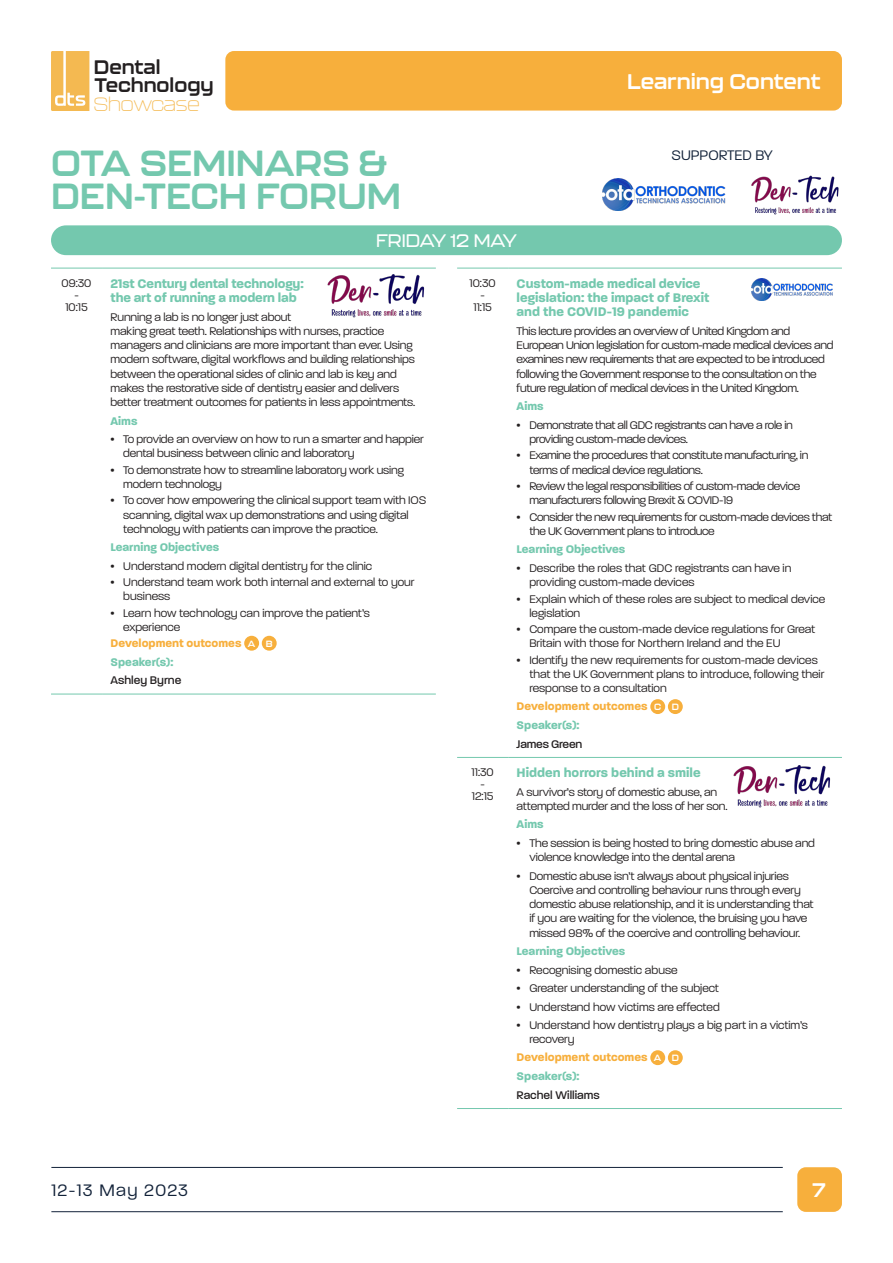
<style>
.page{position:relative;width:893px;height:1263px;background:#fff}
.page>*{position:absolute;margin:0;border:0;box-sizing:border-box;transform-origin:0 0}
.t1{font:700 36px/33px "Kallisto";color:#74c8ae}
.t2{font:700 21px "Kallisto";color:#fff}
.t3{font:700 19.5px "Kallisto";color:#fff}
.t4{font:700 19.35px/18px "Kallisto";color:#231f20}
.t5{font:100 19.05px "Kallisto";color:#f4b951}
.t6{font:300 18px "Paralucent";letter-spacing:.075em;color:#122239}
.Body_copy{font:500 18px "Kallisto";color:#fff}
.Body_copy-2{font:300 15px "Paralucent";color:#122239}
.Body_copy-3{font:700 13.5px/14.2px "Paralucent";color:#74c8ae}
.Body_copy-4{font:300 12px/14.2px "Paralucent";letter-spacing:-.01em;color:#231f20}
.Body_copy-5{font:700 12px "Paralucent";color:#74c8ae}
.Body_copy-6{font:700 12px "Paralucent";color:#f7af3c}
.Body_copy-7{font:500 12px "Paralucent";color:#231f20}
.Body_copy-8{font:500 12px "Paralucent";letter-spacing:-.02em;color:#231f20}
.t7{font:700 9px "Kallisto";color:#fff}
</style>
<div class="page">
<div style="left:797px;top:1167px;width:45px;height:45px;background:#f7af3c;border-radius:9px"></div>
<hr style="left:51px;top:1167px;width:732px;height:1px;background:#122239">
<hr style="left:51px;top:1211px;width:732px;height:1px;background:#122239">
<div style="left:225px;top:51px;width:617px;height:60px;background:#f7af3c;border-radius:9px"></div>
<svg style="left:51px;top:51px;width:38px;height:60px;background:#f5c267"></svg>
<img style="left:602px;top:179px;width:124px;height:32px">
<img style="left:751px;top:175px;width:88px;height:40px">
<div style="left:51px;top:225px;width:791px;height:30px;background:#74c8ae;border-radius:15px"></div>
<hr style="left:51px;top:268px;width:51px;height:1px;background:#74c8ae">
<hr style="left:102px;top:268px;width:334px;height:1px;background:#74c8ae">
<hr style="left:51px;top:694px;width:51px;height:1px;background:#74c8ae">
<hr style="left:102px;top:694px;width:334px;height:1px;background:#74c8ae">
<div style="left:244px;top:636px;width:15px;height:15px;background:#f7af3c;border-radius:50%"></div>
<div style="left:262px;top:636px;width:15px;height:15px;background:#f7af3c;border-radius:50%"></div>
<img style="left:327px;top:274px;width:98px;height:44px">
<img style="left:752px;top:279px;width:81px;height:21px">
<hr style="left:457px;top:268px;width:51px;height:1px;background:#74c8ae">
<hr style="left:508px;top:268px;width:334px;height:1px;background:#74c8ae">
<hr style="left:457px;top:757px;width:51px;height:1px;background:#74c8ae">
<hr style="left:508px;top:757px;width:334px;height:1px;background:#74c8ae">
<hr style="left:457px;top:1108px;width:51px;height:1px;background:#74c8ae">
<hr style="left:508px;top:1108px;width:334px;height:1px;background:#74c8ae">
<div style="left:650px;top:699px;width:15px;height:15px;background:#f7af3c;border-radius:50%"></div>
<div style="left:668px;top:699px;width:15px;height:15px;background:#f7af3c;border-radius:50%"></div>
<div style="left:650px;top:1050px;width:15px;height:15px;background:#f7af3c;border-radius:50%"></div>
<div style="left:668px;top:1050px;width:15px;height:15px;background:#f7af3c;border-radius:50%"></div>
<img style="left:733px;top:765px;width:98px;height:43px">
<h3 class="t4" style="left:94px;top:57px;width:121px">Dental<br>Technology</h3>
<h3 class="t5" style="left:94px;top:93px;width:107px">Showcase</h3>
<p class="t2" style="left:627px;top:69px;width:195px">Learning Content</p>
<p class="t1" style="left:51px;top:146px;width:352px">OTA SEMINARS &amp;<br>DEN-TECH FORUM</p>
<p class="Body_copy-2" style="left:671px;top:147px;width:103px">SUPPORTED BY</p>
<p class="Body_copy" style="left:376px;top:230px;width:142px">FRIDAY 12 MAY</p>
<p class="Body_copy-4" style="left:62px;top:277px;width:31px;line-height:12px;text-align:center">09:30 -<br>10:15</p>
<p class="Body_copy-3" style="left:111px;top:276px;width:195px">21st Century dental technology: the art of running a modern lab</p>
<p class="Body_copy-4" style="left:111px;top:309px;width:306px">Running a lab is no longer just about<br>making great teeth. Relationships with nurses, practice managers and clinicians are more important than ever. Using modern software, digital workflows and building relationships between the operational sides of clinic and lab is key and makes the restorative side of dentistry easier and delivers better treatment outcomes for patients in less appointments.</p>
<p class="Body_copy-5" style="left:111px;top:413px;width:28px">Aims</p>
<p class="Body_copy-4" style="left:123px;top:432px;width:302px;text-indent:-13px">• To provide an overview on how to run a smarter and happier dental business between clinic and laboratory</p>
<p class="Body_copy-4" style="left:123px;top:463px;width:282px;text-indent:-13px">• To demonstrate how to streamline laboratory work using modern technology</p>
<p class="Body_copy-4" style="left:123px;top:493px;width:304px;text-indent:-13px">• To cover how empowering the clinical support team with IOS scanning, digital wax up demonstrations and using digital technology with patients can improve the practice.</p>
<p class="Body_copy-5" style="left:111px;top:540px;width:110px">Learning Objectives</p>
<p class="Body_copy-4" style="left:111px;top:559px;width:263px">• Understand modern digital dentistry for the clinic</p>
<p class="Body_copy-4" style="left:123px;top:575px;width:293px;text-indent:-13px">• Understand team work both internal and external to your business</p>
<p class="Body_copy-4" style="left:123px;top:606px;width:248px;text-indent:-13px">• Learn how technology can improve the patient’s experience</p>
<p class="Body_copy-6" style="left:111px;top:635px;width:132px">Development outcomes</p>
<p class="t7" style="left:248px;top:638px;width:9px">A</p>
<p class="t7" style="left:266px;top:638px;width:8px">B</p>
<p class="Body_copy-5" style="left:111px;top:655px;width:64px">Speaker(s):</p>
<p class="Body_copy-7" style="left:111px;top:673px;width:72px">Ashley Byrne</p>
<p class="Body_copy-4" style="left:470px;top:277px;width:28px;line-height:12px;text-align:center">10:30 -<br>11:15</p>
<p class="Body_copy-3" style="left:517px;top:276px;width:194px">Custom-made medical device legislation: the impact of Brexit and the COVID-19 pandemic</p>
<p class="Body_copy-4" style="left:517px;top:324px;width:318px">This lecture provides an overview of United Kingdom and European Union legislation for custom-made medical devices and examines new requirements that are expected to be introduced following the Government response to the consultation on the future regulation of medical devices in the United Kingdom.</p>
<p class="Body_copy-5" style="left:517px;top:399px;width:28px">Aims</p>
<p class="Body_copy-4" style="left:529px;top:418px;width:265px;text-indent:-13px">• Demonstrate that all GDC registrants can have a role in providing custom-made devices.</p>
<p class="Body_copy-4" style="left:529px;top:448px;width:280px;text-indent:-13px">• Examine the procedures that constitute manufacturing, in terms of medical device regulations.</p>
<p class="Body_copy-4" style="left:529px;top:479px;width:272px;text-indent:-13px">• Review the legal responsibilities of custom-made device manufacturers following Brexit &amp; COVID-19</p>
<p class="Body_copy-4" style="left:529px;top:510px;width:304px;text-indent:-13px">• Consider the new requirements for custom-made devices that the UK Government plans to introduce</p>
<p class="Body_copy-5" style="left:517px;top:542px;width:110px">Learning Objectives</p>
<p class="Body_copy-4" style="left:529px;top:561px;width:263px;text-indent:-13px">• Describe the roles that GDC registrants can have in providing custom-made devices</p>
<p class="Body_copy-4" style="left:529px;top:591px;width:297px;text-indent:-13px">• Explain which of these roles are subject to medical device legislation</p>
<p class="Body_copy-4" style="left:529px;top:622px;width:287px;text-indent:-13px">• Compare the custom-made device regulations for Great<br>Britain with those for Northern Ireland and the EU</p>
<p class="Body_copy-4" style="left:529px;top:653px;width:296px;text-indent:-13px">• Identify the new requirements for custom-made devices that the UK Government plans to introduce, following their response to a consultation</p>
<p class="Body_copy-6" style="left:517px;top:699px;width:132px">Development outcomes</p>
<p class="t7" style="left:654px;top:701px;width:9px">C</p>
<p class="t7" style="left:672px;top:701px;width:9px">D</p>
<p class="Body_copy-5" style="left:517px;top:718px;width:64px">Speaker(s):</p>
<p class="Body_copy-8" style="left:517px;top:737px;width:67px">James Green</p>
<p class="Body_copy-4" style="left:471px;top:766px;width:24px;line-height:12px;text-align:center">11:30 -<br>12:15</p>
<p class="Body_copy-3" style="left:517px;top:766px;width:185px">Hidden horrors behind a smile</p>
<p class="Body_copy-4" style="left:517px;top:785px;width:212px">A survivor’s story of domestic abuse, an attempted murder and the loss of her son.</p>
<p class="Body_copy-5" style="left:517px;top:817px;width:28px">Aims</p>
<p class="Body_copy-4" style="left:529px;top:836px;width:287px;text-indent:-13px">• The session is being hosted to bring domestic abuse and violence knowledge into the dental arena</p>
<p class="Body_copy-4" style="left:529px;top:869px;width:286px;text-indent:-13px">• Domestic abuse isn’t always about physical injuries Coercive and controlling behaviour runs through every domestic abuse relationship, and it is understanding that if you are waiting for the violence, the bruising you have missed 98% of the coercive and controlling behaviour.</p>
<p class="Body_copy-5" style="left:517px;top:944px;width:110px">Learning Objectives</p>
<p class="Body_copy-4" style="left:517px;top:963px;width:162px">• Recognising domestic abuse</p>
<p class="Body_copy-4" style="left:517px;top:981px;width:204px">• Greater understanding of the subject</p>
<p class="Body_copy-4" style="left:517px;top:1000px;width:205px">• Understand how victims are effected</p>
<p class="Body_copy-4" style="left:529px;top:1018px;width:280px;text-indent:-13px">• Understand how dentistry plays a big part in a victim’s recovery</p>
<p class="Body_copy-6" style="left:517px;top:1050px;width:132px">Development outcomes</p>
<p class="t7" style="left:654px;top:1052px;width:9px">A</p>
<p class="t7" style="left:672px;top:1052px;width:9px">D</p>
<p class="Body_copy-5" style="left:517px;top:1069px;width:64px">Speaker(s):</p>
<p class="Body_copy-7" style="left:517px;top:1088px;width:85px">Rachel Williams</p>
<h3 class="t6" style="left:51px;top:1180px;width:138px">12-13 May 2023</h3>
<h3 class="t3" style="left:812px;top:1178px;width:15px">7</h3>
</div>
